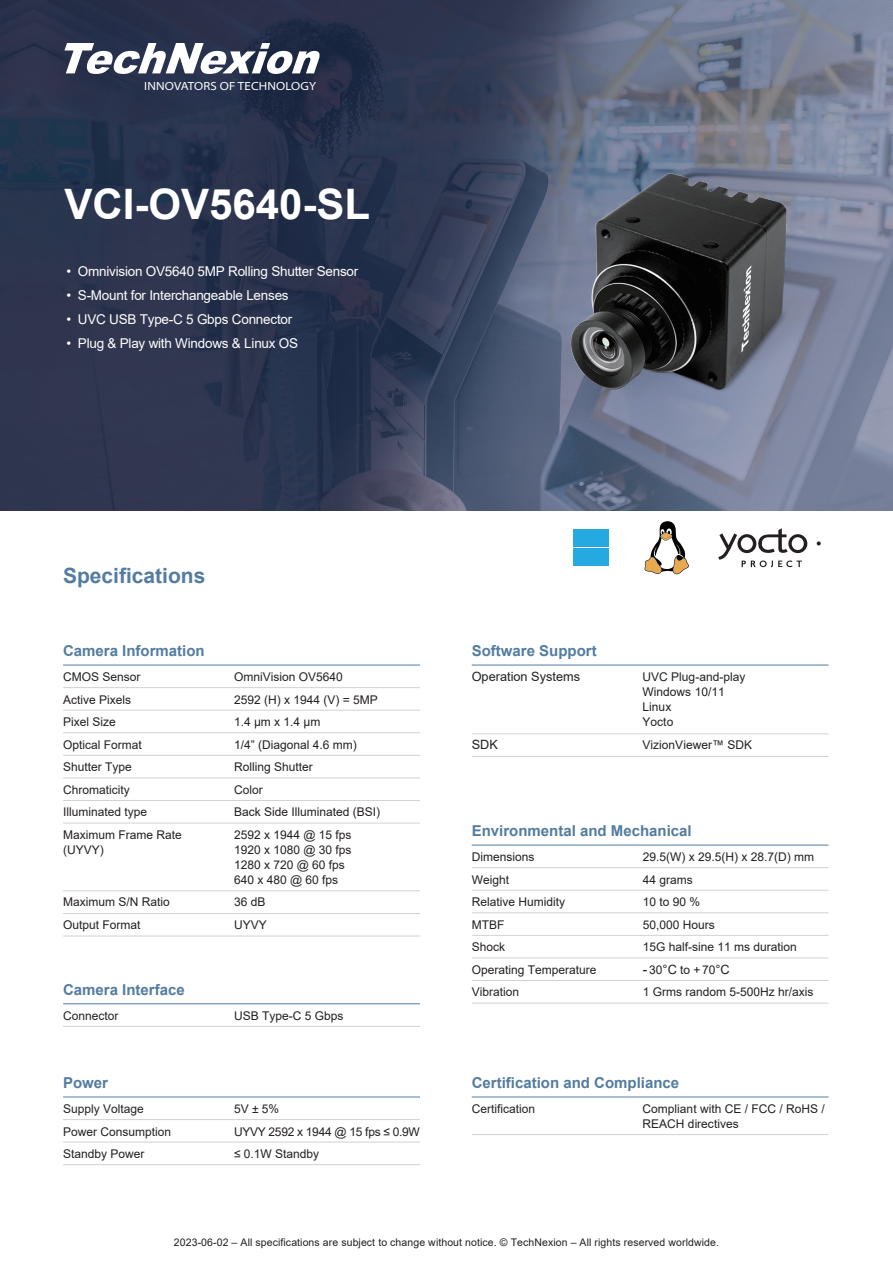
<style>
.page{position:relative;width:893px;height:1263px;background:#fff}
.page>*{position:absolute;margin:0;border:0;box-sizing:border-box;transform-origin:0 0}
.t1{font:700 42px "Arial";color:#fff}
.t2{font:700 21px "Arial";color:#537ca0}
.t3{font:700 15px "Arial";color:#537ca0}
.t4{font:13.5px "Arial";letter-spacing:-.015em;color:#fff}
.t5{font:12.75px "Arial";color:#231f20}
.t6{font:12px/22.5px "Arial";color:#231f20}
.t7{font:12px/22.5px "Arial";letter-spacing:-.025em;color:#231f20}
.t8{font:semi-expanded 11.85px "Myriad Pro";letter-spacing:.015em;color:#fff}
.t9{font:10.5px "Arial";letter-spacing:.01em;color:#231f20}
.s1{font-size:13.5px}
.s2{font-size:12.75px}
</style>
<div class="page">
<img style="left:0;top:0;width:893px;height:510px">
<img style="left:502px;top:108px;width:390px;height:337px">
<svg style="left:64px;top:43px;width:256px;height:31px"></svg>
<hr style="left:63px;top:687px;width:357px;height:1px;background:#d1d2d4">
<hr style="left:63px;top:710px;width:357px;height:1px;background:#d1d2d4">
<hr style="left:63px;top:732px;width:357px;height:1px;background:#d1d2d4">
<hr style="left:63px;top:755px;width:357px;height:1px;background:#d1d2d4">
<hr style="left:63px;top:778px;width:357px;height:1px;background:#d1d2d4">
<hr style="left:63px;top:800px;width:357px;height:1px;background:#d1d2d4">
<hr style="left:63px;top:823px;width:357px;height:1px;background:#d1d2d4">
<hr style="left:63px;top:890px;width:357px;height:1px;background:#d1d2d4">
<hr style="left:63px;top:913px;width:357px;height:1px;background:#d1d2d4">
<hr style="left:63px;top:936px;width:357px;height:1px;background:#d1d2d4">
<hr style="left:63px;top:665px;width:357px;height:1px;background:#537ca0">
<hr style="left:63px;top:1026px;width:357px;height:1px;background:#d1d2d4">
<hr style="left:63px;top:1003px;width:357px;height:1px;background:#537ca0">
<hr style="left:63px;top:1119px;width:357px;height:1px;background:#d1d2d4">
<hr style="left:63px;top:1164px;width:357px;height:1px;background:#d1d2d4">
<hr style="left:63px;top:1096px;width:357px;height:1px;background:#537ca0">
<hr style="left:63px;top:1142px;width:357px;height:1px;background:#d1d2d4">
<hr style="left:472px;top:1134px;width:356px;height:1px;background:#d1d2d4">
<hr style="left:472px;top:1096px;width:356px;height:1px;background:#537ca0">
<hr style="left:472px;top:734px;width:356px;height:1px;background:#d1d2d4">
<hr style="left:472px;top:756px;width:356px;height:1px;background:#d1d2d4">
<hr style="left:472px;top:665px;width:356px;height:1px;background:#537ca0">
<hr style="left:472px;top:867px;width:356px;height:1px;background:#d1d2d4">
<hr style="left:472px;top:890px;width:356px;height:1px;background:#d1d2d4">
<hr style="left:472px;top:912px;width:356px;height:1px;background:#d1d2d4">
<hr style="left:472px;top:935px;width:356px;height:1px;background:#d1d2d4">
<hr style="left:472px;top:958px;width:356px;height:1px;background:#d1d2d4">
<hr style="left:472px;top:980px;width:356px;height:1px;background:#d1d2d4">
<hr style="left:472px;top:1003px;width:356px;height:1px;background:#d1d2d4">
<hr style="left:472px;top:845px;width:356px;height:1px;background:#537ca0">
<svg style="left:644px;top:521px;width:45px;height:53px"></svg>
<svg style="left:817px;top:541px;width:4px;height:4px"></svg>
<svg style="left:718px;top:528px;width:89px;height:39px"></svg>
<div style="left:573px;top:530px;width:17px;height:17px;background:#24aae1"></div>
<div style="left:592px;top:530px;width:17px;height:17px;background:#24aae1"></div>
<div style="left:573px;top:549px;width:17px;height:17px;background:#24aae1"></div>
<div style="left:592px;top:549px;width:17px;height:17px;background:#24aae1"></div>
<p class="t8" style="left:144px;top:79px;width:173px">INNOVATORS OF TECHNOLOGY</p>
<h1 class="t1" style="left:64px;top:174px;width:307px">VCI-OV5640-SL</h1>
<p class="t4" style="left:66px;top:262px;width:294px">• Omnivision OV5640 5MP Rolling Shutter Sensor</p>
<p class="t4" style="left:66px;top:286px;width:224px">• S-Mount for Interchangeable Lenses</p>
<p class="t4" style="left:66px;top:310px;width:227px">• UVC USB Type-C 5 Gbps Connector</p>
<p class="t4" style="left:66px;top:334px;width:233px">• Plug &amp; Play with Windows &amp; Linux OS</p>
<h2 class="t2" style="left:63px;top:561px;width:144px">Specifications</h2>
<p class="t3" style="left:63px;top:641px;width:143px">Camera Information</p>
<p class="t6" style="left:63px;top:666px;width:120px">CMOS Sensor<br>Active Pixels<br>Pixel Size<br>Optical Format<br>Shutter Type<br>Chromaticity<br>Illuminated type<br>Maximum Frame Rate</p>
<p class="t6" style="left:63px;top:838px;width:42px">(UYVY)</p>
<p class="t6" style="left:63px;top:891px;width:108px">Maximum S/N Ratio<br>Output Format</p>
<p class="t6" style="left:234px;top:666px;width:148px">OmniVision OV5640<br>2592 (H) x 1944 (V) = 5MP<br>1.4 μm x 1.4 μm<br>1/4” (Diagonal 4.6 mm)<br>Rolling Shutter<br>Color<br>Back Side Illuminated (BSI)<br>2592 x 1944 @ 15 fps</p>
<p class="t6" style="left:234px;top:842px;width:119px;line-height:15px">1920 x 1080 @ 30 fps<br>1280 x 720 @ 60 fps<br>640 x 480 @ 60 fps</p>
<p class="t6" style="left:234px;top:891px;width:34px">36 dB<br>UYVY</p>
<p class="t3" style="left:63px;top:979px;width:123px">Camera Interface</p>
<p class="t6" style="left:63px;top:1004px;width:57px">Connector</p>
<p class="t6" style="left:234px;top:1004px;width:111px">USB Type-C 5 Gbps</p>
<p class="t3" style="left:63px;top:1072px;width:47px">Power</p>
<p class="t6" style="left:63px;top:1098px;width:110px">Supply Voltage<br>Power Consumption<br>Standby Power</p>
<p class="t7" style="left:234px;top:1098px;width:187px">5V ± 5%<br>UYVY 2592 x 1944 @ 15 fps ≤ 0.9W ≤ 0.1W Standby</p>
<p class="t3" style="left:472px;top:641px;width:127px">Software Support</p>
<p class="t5" style="left:472px;top:668px;width:110px">Operation Systems</p>
<p class="t5" style="left:472px;top:735px;width:28px">SDK</p>
<p class="t6" style="left:643px;top:669px;width:104px;line-height:15px">UVC Plug-and-play<br>Windows 10/11<br>Linux<br>Yocto</p>
<p class="t6" style="left:643px;top:733px;width:111px">VizionViewer™ SDK</p>
<p class="t3" style="left:472px;top:821px;width:222px">Environmental and Mechanical</p>
<p class="t6" style="left:643px;top:846px;width:173px">29.5(W) x 29.5(H) x 28.7(D) mm<br>44 grams<br>10 to 90 %<br>50,000 Hours<br>15G half-sine 11 ms duration</p>
<p class="t6" style="left:643px;top:958px;width:172px"><span class="s1">-</span> 30<span class="s2">°C</span> to + 70<span class="s2">°C<br></span>1 Grms random 5-500Hz hr/axis</p>
<p class="t6" style="left:472px;top:846px;width:126px">Dimensions<br>Weight<br>Relative Humidity<br>MTBF<br>Shock<br>Operating Temperature<br>Vibration</p>
<p class="t3" style="left:472px;top:1072px;width:209px">Certification and Compliance</p>
<p class="t6" style="left:643px;top:1101px;width:184px;line-height:15px">Compliant with CE / FCC / RoHS /<br>REACH directives</p>
<p class="t6" style="left:472px;top:1098px;width:65px">Certification</p>
<p class="t9" style="left:174px;top:1235px;width:546px">2023-06-02 – All specifications are subject to change without notice. © TechNexion – All rights reserved worldwide.</p>
</div>
